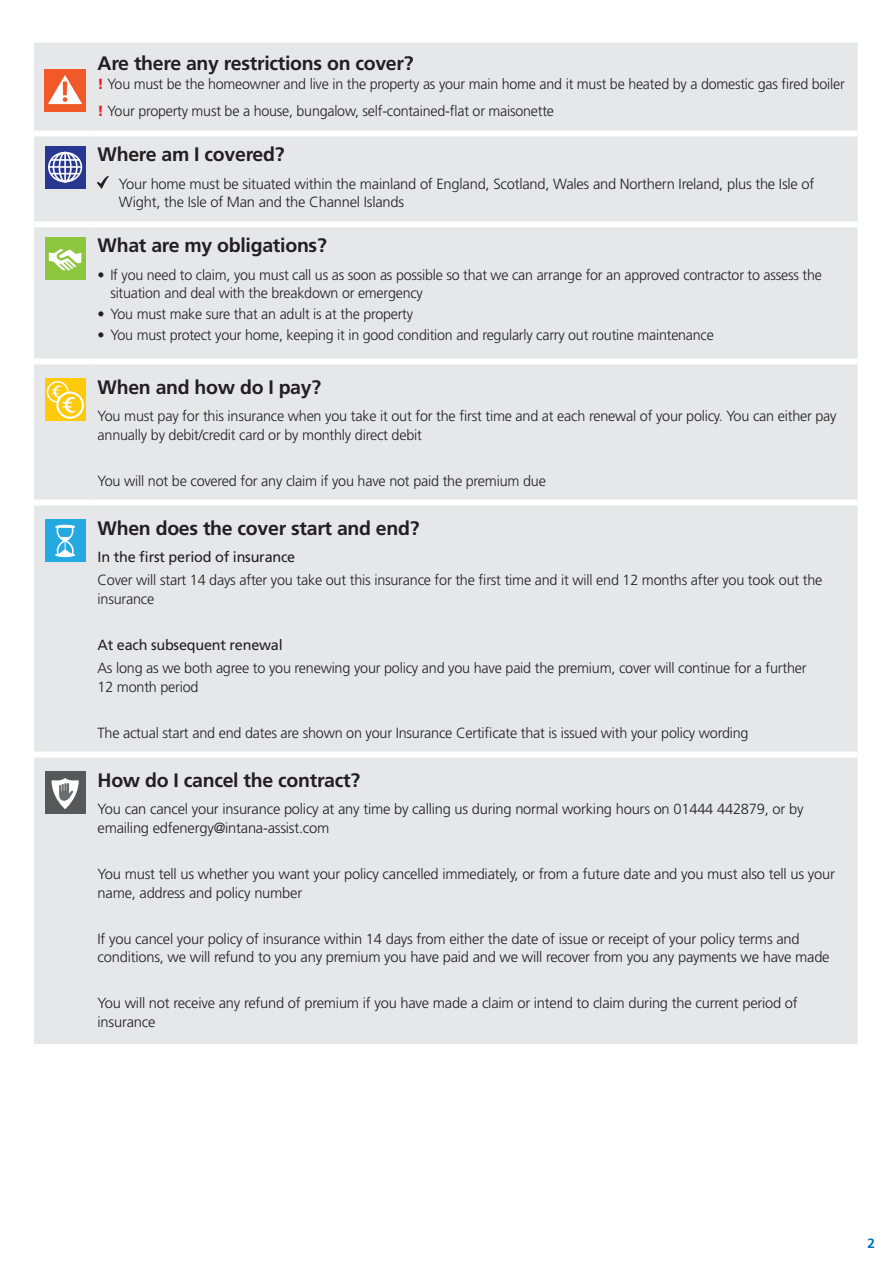
<style>
.page{position:relative;width:893px;height:1263px;background:#fff}
.page>*{position:absolute;margin:0;border:0;box-sizing:border-box;transform-origin:0 0}
.Cover_subhead{font:700 19.5px "Frutiger";letter-spacing:-.015em;color:#231f20}
.Covered_bullets{font:300 14.7px/18.8px "Frutiger";letter-spacing:-.015em;color:#231f20}
.Main_obligations_bul{font:300 14.7px/18.8px "Frutiger";letter-spacing:-.015em;color:#231f20}
.Cover_subhead-2{font:300 14.7px "Frutiger";letter-spacing:-.015em;color:#231f20}
.Covered_bullets-2{font:14.7px "Frutiger";letter-spacing:-.015em;color:#231f20}
.t1{font:700 13.5px "Frutiger LT";color:#0072bc}
.s1{font-weight:900;color:#ed1c24}
</style>
<div class="page">
<div style="left:34px;top:43px;width:824px;height:1001px;background:#e6e7e9"></div>
<div style="left:93px;top:358px;width:765px;height:6px;background:#fff"></div>
<div style="left:93px;top:500px;width:765px;height:6px;background:#fff"></div>
<div style="left:93px;top:751px;width:765px;height:6px;background:#fff"></div>
<div style="left:34px;top:358px;width:59px;height:6px;background:#fff"></div>
<div style="left:34px;top:500px;width:59px;height:6px;background:#fff"></div>
<div style="left:34px;top:751px;width:59px;height:6px;background:#fff"></div>
<div style="left:34px;top:221px;width:59px;height:6px;background:#fff"></div>
<div style="left:93px;top:221px;width:765px;height:6px;background:#fff"></div>
<div style="left:34px;top:130px;width:59px;height:6px;background:#fff"></div>
<div style="left:93px;top:130px;width:765px;height:6px;background:#fff"></div>
<img style="left:45px;top:69px;width:41px;height:43px">
<svg style="left:45px;top:146px;width:41px;height:43px"></svg>
<div style="left:48px;top:152px;width:34px;height:30px;border:2px solid #fff;border-radius:50%"></div>
<div style="left:53px;top:152px;width:25px;height:30px;border:2px solid #fff;border-radius:50%"></div>
<div style="left:59px;top:152px;width:13px;height:30px;border:2px solid #fff;border-radius:50%"></div>
<hr style="left:64px;top:153px;width:2px;height:29px;background:#fff">
<hr style="left:51px;top:159px;width:29px;height:2px;background:#fff">
<svg style="left:51px;top:173px;width:29px;height:1px"></svg>
<hr style="left:49px;top:166px;width:32px;height:2px;background:#fff">
<svg style="left:98px;top:177px;width:10px;height:12px"></svg>
<div style="left:45px;top:237px;width:41px;height:43px;background:#8bc63e"></div>
<svg style="left:49px;top:249px;width:33px;height:22px"></svg>
<svg style="left:45px;top:378px;width:41px;height:43px"></svg>
<div style="left:47px;top:381px;width:22px;height:22px;border:2px solid #fff;border-radius:50%"></div>
<svg style="left:57px;top:393px;width:26px;height:25px"></svg>
<div style="left:56px;top:391px;width:28px;height:28px;border:2px solid #fff;border-radius:50%"></div>
<svg style="left:51px;top:384px;width:25px;height:30px"></svg>
<div style="left:45px;top:520px;width:41px;height:42px;background:#24aae1"></div>
<svg style="left:55px;top:525px;width:20px;height:32px"></svg>
<div style="left:45px;top:771px;width:41px;height:43px;background:#57585a"></div>
<svg style="left:52px;top:778px;width:27px;height:31px"></svg>
<p class="Cover_subhead" style="left:98px;top:52px;width:317px">Are there any restrictions on cover?</p>
<p class="Cover_subhead-2" style="left:98px;top:76px;width:749px"><span class="s1">!</span> You must be the homeowner and live in the property as your main home and it must be heated by a domestic gas fired boiler</p>
<p class="Cover_subhead-2" style="left:98px;top:103px;width:458px"><span class="s1">!</span> Your property must be a house, bungalow, self-contained-flat or maisonette</p>
<p class="Cover_subhead" style="left:98px;top:143px;width:188px">Where am I covered?</p>
<p class="Covered_bullets" style="left:119px;top:174px;width:697px">Your home must be situated within the mainland of England, Scotland, Wales and Northern Ireland, plus the Isle of<br>Wight, the Isle of Man and the Channel Islands</p>
<p class="Cover_subhead" style="left:98px;top:234px;width:231px">What are my obligations?</p>
<p class="Main_obligations_bul" style="left:110px;top:265px;width:713px;text-indent:-13px">• If you need to claim, you must call us as soon as possible so that we can arrange for an approved contractor to assess the situation and deal with the breakdown or emergency</p>
<p class="Main_obligations_bul" style="left:98px;top:305px;width:317px">• You must make sure that an adult is at the property</p>
<p class="Main_obligations_bul" style="left:98px;top:326px;width:618px">• You must protect your home, keeping it in good condition and regularly carry out routine maintenance</p>
<p class="Cover_subhead" style="left:98px;top:375px;width:225px">When and how do I pay?</p>
<p class="Covered_bullets" style="left:98px;top:406px;width:741px">You must pay for this insurance when you take it out for the first time and at each renewal of your policy. You can either pay annually by debit/credit card or by monthly direct debit</p>
<p class="Covered_bullets" style="left:98px;top:471px;width:450px">You will not be covered for any claim if you have not paid the premium due</p>
<p class="Cover_subhead" style="left:98px;top:516px;width:323px">When does the cover start and end?</p>
<p class="Covered_bullets-2" style="left:98px;top:548px;width:199px">In the first period of insurance</p>
<p class="Covered_bullets" style="left:98px;top:570px;width:726px">Cover will start 14 days after you take out this insurance for the first time and it will end 12 months after you took out the insurance</p>
<p class="Covered_bullets-2" style="left:98px;top:636px;width:187px">At each subsequent renewal</p>
<p class="Covered_bullets" style="left:98px;top:658px;width:711px">As long as we both agree to you renewing your policy and you have paid the premium, cover will continue for a further<br>12 month period</p>
<p class="Covered_bullets" style="left:98px;top:723px;width:652px">The actual start and end dates are shown on your Insurance Certificate that is issued with your policy wording</p>
<p class="Cover_subhead" style="left:98px;top:768px;width:264px">How do I cancel the contract?</p>
<p class="Covered_bullets" style="left:98px;top:799px;width:707px">You can cancel your insurance policy at any time by calling us during normal working hours on 01444 442879, or by emailing edfenergy@intana-assist.com</p>
<p class="Covered_bullets" style="left:98px;top:864px;width:739px">You must tell us whether you want your policy cancelled immediately, or from a future date and you must also tell us your name, address and policy number</p>
<p class="Covered_bullets" style="left:98px;top:929px;width:734px">If you cancel your policy of insurance within 14 days from either the date of issue or receipt of your policy terms and conditions, we will refund to you any premium you have paid and we will recover from you any payments we have made</p>
<p class="Covered_bullets" style="left:98px;top:994px;width:702px">You will not receive any refund of premium if you have made a claim or intend to claim during the current period of insurance</p>
<p class="t1" style="left:867px;top:1235px;width:9px">2</p>
</div>
